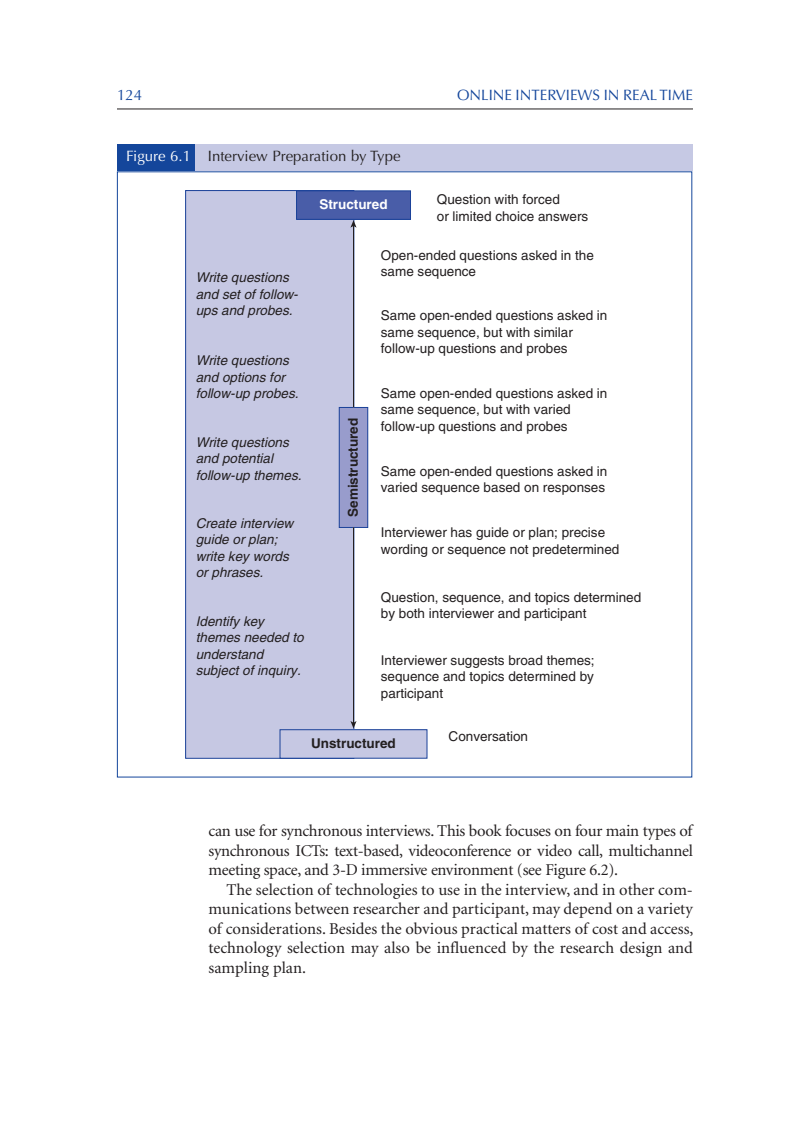
<style>
.page{position:relative;width:810px;height:1134px;background:#fff}
.page>*{position:absolute;margin:0;border:0;box-sizing:border-box;transform-origin:0 0}
.t1{font:16.5px "Minion";letter-spacing:-.005em;color:#231f20}
.t2{font:15px "Optima";color:#231f20}
.t3{font:15px "Optima";color:#14469b}
.t4{font:13.5px/16.5px "Helvetica";color:#231f20}
.t5{font:italic 13.5px/16.5px "Helvetica";color:#231f20}
.t6{font:700 13.5px "Helvetica";color:#231f20}
.t7{font:700 13.5px "Helvetica";color:#fff}
.s1{color:#fff}
</style>
<div class="page">
<hr style="left:117px;top:109px;width:576px;height:1px;background:#231f20">
<div style="left:186px;top:191px;width:168px;height:567px;background:#c6c8e3"></div>
<div style="left:297px;top:191px;width:114px;height:28px;background:#495da8"></div>
<div style="left:296px;top:190px;width:115px;height:30px;border:1px solid #1b4299"></div>
<div style="left:280px;top:730px;width:147px;height:28px;background:#c6c8e3"></div>
<div style="left:280px;top:729px;width:147px;height:30px;border:1px solid #1b4299"></div>
<div style="left:339px;top:407px;width:29px;height:120px;background:#989ccc"></div>
<div style="left:339px;top:407px;width:29px;height:121px;border:1px solid #1b4299"></div>
<hr style="left:353px;top:226px;width:1px;height:181px;background:#231f20">
<svg style="left:350px;top:220px;width:7px;height:8px"></svg>
<hr style="left:353px;top:527px;width:1px;height:196px;background:#231f20">
<svg style="left:350px;top:721px;width:7px;height:7px"></svg>
<div style="left:117px;top:144px;width:78px;height:27px;background:#14469b"></div>
<div style="left:195px;top:144px;width:498px;height:27px;background:#c6c9e4"></div>
<p class="t3" style="left:117px;top:89px;width:27px">124</p>
<p class="t3" style="left:457px;top:89px;width:237px">ONLINE INTERVIEWS IN REAL TIME</p>
<p class="t2" style="left:126px;top:149px;width:276px"><span class="s1">Figure 6.1</span> Interview Preparation by Type</p>
<p class="t7" style="left:319px;top:200px;width:70px">Structured</p>
<p class="t4" style="left:437px;top:193px;width:153px">Question with forced<br>or limited choice answers</p>
<p class="t4" style="left:381px;top:248px;width:215px">Open-ended questions asked in the same sequence</p>
<p class="t4" style="left:381px;top:308px;width:228px">Same open-ended questions asked in same sequence, but with similar follow-up questions and probes</p>
<p class="t4" style="left:381px;top:386px;width:228px">Same open-ended questions asked in same sequence, but with varied follow-up questions and probes</p>
<p class="t4" style="left:381px;top:464px;width:228px">Same open-ended questions asked in varied sequence based on responses</p>
<p class="t4" style="left:381px;top:526px;width:240px">Interviewer has guide or plan; precise wording or sequence not predetermined</p>
<p class="t4" style="left:381px;top:590px;width:262px">Question, sequence, and topics determined by both interviewer and participant</p>
<p class="t4" style="left:381px;top:653px;width:215px;text-align:justify">Interviewer suggests broad themes; sequence and topics determined by participant</p>
<p class="t4" style="left:449px;top:730px;width:81px">Conversation</p>
<p class="t5" style="left:196px;top:270px;width:104px">Write questions and set of follow&shy;ups and probes.</p>
<p class="t5" style="left:196px;top:353px;width:104px">Write questions and options for follow-up probes.</p>
<p class="t5" style="left:196px;top:435px;width:107px">Write questions and potential follow-up themes.</p>
<p class="t5" style="left:196px;top:516px;width:99px">Create interview guide or plan; write key words or phrases.</p>
<p class="t5" style="left:196px;top:614px;width:110px">Identify key themes needed to understand subject of inquiry.</p>
<p class="t6" style="left:348px;top:517px;width:101px;rotate:-90deg">Semistructured</p>
<p class="t6" style="left:311px;top:739px;width:86px">Unstructured</p>
<p class="t1" style="left:208px;top:825px;width:486px">can use for synchronous interviews. This book focuses on four main types of</p>
<p class="t1" style="left:209px;top:844px;width:486px">synchronous ICTs: text-based, videoconference or video call, multichannel</p>
<p class="t1" style="left:209px;top:864px;width:411px">meeting space, and 3-D immersive environment (see Figure 6.2).</p>
<p class="t1" style="left:227px;top:883px;width:468px">The selection of technologies to use in the interview, and in other com-</p>
<p class="t1" style="left:209px;top:903px;width:486px">munications between researcher and participant, may depend on a variety</p>
<p class="t1" style="left:209px;top:922px;width:486px">of considerations. Besides the obvious practical matters of cost and access,</p>
<p class="t1" style="left:208px;top:942px;width:486px">technology selection may also be influenced by the research design and</p>
<p class="t1" style="left:208px;top:961px;width:99px">sampling plan.</p>
</div>
